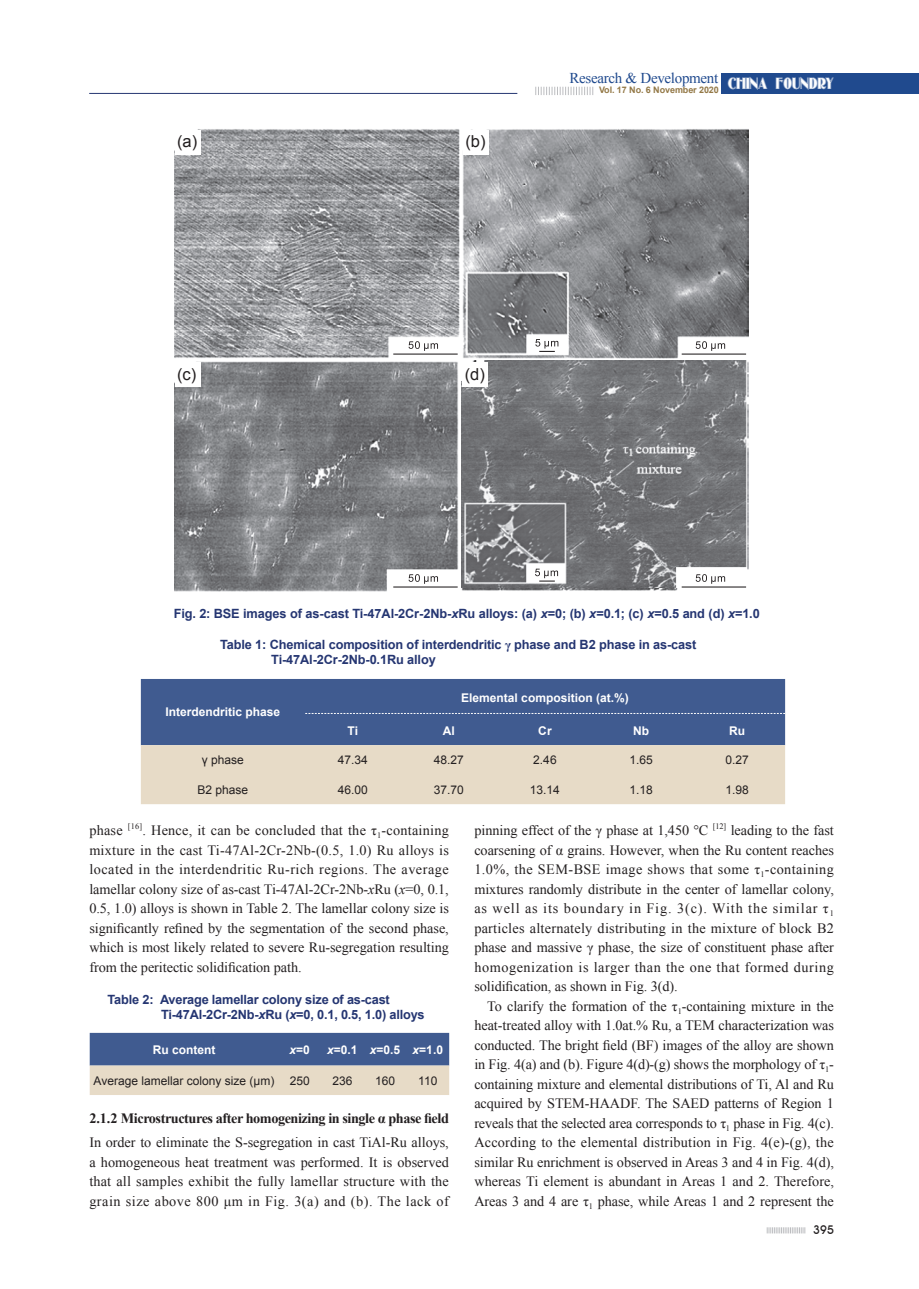
<style>
.page{position:relative;width:919px;height:1289px;background:#fff}
.page>*{position:absolute;margin:0;border:0;box-sizing:border-box;transform-origin:0 0}
.t1{font:16.5px "Arial";color:#231f20}
.t2{font:15.6px "Oldgate Lane Outline";color:#fff}
.t3{font:15px "Times New Roman";letter-spacing:-.02em;color:#204a8e}
.t4{font:14.25px/19.5px "Times New Roman";letter-spacing:-.005em;color:#231f20;text-align:justify}
.t5{font:700 14.25px "Times New Roman";letter-spacing:-.03em;color:#231f20}
.t6{font:700 12.75px/15px "Arial";letter-spacing:-.01em;color:#253672}
.t7{font:12px "Arial";color:#231f20}
.t8{font:700 12px "Arial";color:#fff}
.t9{font:500 12px "Avant Garde IT Cby BT";color:#231f20}
.t10{font:700 9px "Arial";letter-spacing:-.01em;color:#937846}
.t11{font:8.25px "Times New Roman";color:#231f20}
.s1{font-style:italic}
.s2{font-family:"Times New Roman"}
</style>
<div class="page">
<svg style="left:766px;top:1227px;width:39px;height:6px"></svg>
<div style="left:722px;top:73px;width:196px;height:21px;background:#204a8e"></div>
<svg style="left:535px;top:87px;width:58px;height:8px"></svg>
<hr style="left:89px;top:93px;width:428px;height:1px;background:#253672">
<img style="left:174px;top:129px;width:574px;height:463px">
<hr style="left:393px;top:353px;width:64px;height:1px;background:#231f20">
<hr style="left:681px;top:353px;width:65px;height:1px;background:#231f20">
<hr style="left:393px;top:586px;width:64px;height:1px;background:#231f20">
<svg style="left:408px;top:341px;width:30px;height:10px"></svg>
<svg style="left:535px;top:339px;width:23px;height:13px"></svg>
<svg style="left:695px;top:341px;width:30px;height:10px"></svg>
<svg style="left:408px;top:574px;width:30px;height:10px"></svg>
<img style="left:461px;top:361px;width:285px;height:227px">
<svg style="left:695px;top:574px;width:30px;height:10px"></svg>
<hr style="left:681px;top:586px;width:65px;height:1px;background:#231f20">
<svg style="left:535px;top:568px;width:23px;height:13px"></svg>
<svg style="left:141px;top:679px;width:644px;height:125px;background:#8f98aa"></svg>
<svg style="left:90px;top:1032px;width:359px;height:62px;background:#8f98ab"></svg>
<div style="left:175px;top:130px;width:26px;height:25px;background:#fff"></div>
<div style="left:463px;top:130px;width:26px;height:25px;background:#fff"></div>
<div style="left:175px;top:362px;width:26px;height:25px;background:#fff"></div>
<div style="left:462px;top:362px;width:26px;height:25px;background:#fff"></div>
<p class="t1" style="left:177px;top:131px;width:22px">(a)</p>
<p class="t1" style="left:465px;top:131px;width:22px">(b)</p>
<p class="t3" style="left:569px;top:68px;width:150px">Research &amp; Development</p>
<p class="t10" style="left:599px;top:84px;width:121px">Vol. 17 No. 6 November 2020</p>
<p class="t2" style="left:727px;top:75px;width:107px">CHINA FOUNDRY</p>
<p class="t1" style="left:177px;top:363px;width:21px">(c)</p>
<p class="t1" style="left:464px;top:363px;width:22px">(d)</p>
<p class="t6" style="left:174px;top:606px;width:587px">Fig. 2: BSE images of as-cast Ti-47Al-2Cr-2Nb-<span class="s1">x</span>Ru alloys: (a) <span class="s1">x</span>=0; (b) <span class="s1">x</span>=0.1; (c) <span class="s1">x</span>=0.5 and (d) <span class="s1">x</span>=1.0</p>
<p class="t6" style="left:271px;top:637px;width:426px;text-indent:-51px">Table 1: Chemical composition of interdendritic <span class="s2">γ</span> phase and B2 phase in as-cast<br>Ti-47Al-2Cr-2Nb-0.1Ru alloy</p>
<p class="t8" style="left:165px;top:704px;width:116px">Interdendritic phase</p>
<p class="t8" style="left:461px;top:689px;width:169px">Elemental composition (at.%)</p>
<p class="t8" style="left:347px;top:722px;width:12px">Ti</p>
<p class="t8" style="left:443px;top:722px;width:13px">Al</p>
<p class="t8" style="left:538px;top:722px;width:15px">Cr</p>
<p class="t8" style="left:633px;top:722px;width:17px">Nb</p>
<p class="t8" style="left:729px;top:722px;width:17px">Ru</p>
<p class="t7" style="left:202px;top:752px;width:44px">γ phase</p>
<p class="t7" style="left:338px;top:752px;width:32px">47.34</p>
<p class="t7" style="left:434px;top:752px;width:32px">48.27</p>
<p class="t7" style="left:533px;top:752px;width:25px">2.46</p>
<p class="t7" style="left:629px;top:752px;width:25px">1.65</p>
<p class="t7" style="left:725px;top:752px;width:25px">0.27</p>
<p class="t7" style="left:197px;top:781px;width:52px">B2 phase</p>
<p class="t7" style="left:338px;top:781px;width:32px">46.00</p>
<p class="t7" style="left:434px;top:781px;width:32px">37.70</p>
<p class="t7" style="left:530px;top:781px;width:32px">13.14</p>
<p class="t7" style="left:629px;top:781px;width:25px">1.18</p>
<p class="t7" style="left:725px;top:781px;width:25px">1.98</p>
<p class="t4" style="left:89px;top:820px;width:35px">phase</p>
<p class="t11" style="left:128px;top:820px;width:16px">[16]</p>
<p class="t4" style="left:89px;top:820px;width:361px;text-indent:53px">. Hence, it can be concluded that the τ<sub>1</sub>-containing mixture in the cast Ti-47Al-2Cr-2Nb-(0.5, 1.0) Ru alloys is located in the interdendritic Ru-rich regions. The average lamellar colony size of as-cast Ti-47Al-2Cr-2Nb-<span class="s1">x</span>Ru (<span class="s1">x</span>=0, 0.1, 0.5, 1.0) alloys is shown in Table 2. The lamellar colony size is significantly refined by the segmentation of the second phase, which is most likely related to severe Ru-segregation resulting from the peritectic solidification path.</p>
<p class="t4" style="left:474px;top:820px;width:235px">pinning effect of the γ phase at 1,450 °C</p>
<p class="t11" style="left:712px;top:820px;width:15px">[12]</p>
<p class="t4" style="left:474px;top:820px;width:361px;text-indent:256px">leading to the fast coarsening of α grains. However, when the Ru content reaches 1.0%, the SEM-BSE image shows that some τ<sub>1</sub>-containing mixtures randomly distribute in the center of lamellar colony, as well as its boundary in Fig. 3(c). With the similar τ<sub>1 </sub>particles alternately distributing in the mixture of block B2 phase and massive γ phase, the size of constituent phase after homogenization is larger than the one that formed during solidification, as shown in Fig. 3(d).</p>
<p class="t4" style="left:474px;top:996px;width:361px;text-indent:13px">To clarify the formation of the τ<sub>1</sub>-containing mixture in the heat-treated alloy with 1.0at.% Ru, a TEM characterization was conducted. The bright field (BF) images of the alloy are shown in Fig. 4(a) and (b). Figure 4(d)-(g) shows the morphology of τ<sub>1</sub>- containing mixture and elemental distributions of Ti, Al and Ru acquired by STEM-HAADF. The SAED patterns of Region 1 reveals that the selected area corresponds to τ<sub>1</sub> phase in Fig. 4(c).<br>According to the elemental distribution in Fig. 4(e)-(g), the similar Ru enrichment is observed in Areas 3 and 4 in Fig. 4(d), whereas Ti element is abundant in Areas 1 and 2. Therefore, Areas 3 and 4 are τ<sub>1</sub> phase, while Areas 1 and 2 represent the</p>
<p class="t6" style="left:161px;top:992px;width:265px;text-indent:-54px">Table 2: Average lamellar colony size of as-cast<br>Ti-47Al-2Cr-2Nb-<span class="s1">x</span>Ru (<span class="s1">x</span>=0, 0.1, 0.5, 1.0) alloys</p>
<p class="t8" style="left:153px;top:1041px;width:64px">Ru content</p>
<p class="t8" style="left:289px;top:1041px;width:22px"><span class="s1">x</span>=0</p>
<p class="t8" style="left:327px;top:1041px;width:117px"><span class="s1">x</span>=0.1 <span class="s1">x</span>=0.5 <span class="s1">x</span>=1.0</p>
<p class="t7" style="left:94px;top:1072px;width:182px">Average lamellar colony size (μm)</p>
<p class="t7" style="left:290px;top:1072px;width:22px">250</p>
<p class="t7" style="left:332px;top:1072px;width:22px">236</p>
<p class="t7" style="left:375px;top:1072px;width:22px">160</p>
<p class="t7" style="left:418px;top:1072px;width:21px">110</p>
<p class="t5" style="left:89px;top:1108px;width:361px">2.1.2 Microstructures after homogenizing in single α phase field</p>
<p class="t4" style="left:89px;top:1132px;width:361px">In order to eliminate the S-segregation in cast TiAl-Ru alloys, a homogeneous heat treatment was performed. It is observed that all samples exhibit the fully lamellar structure with the grain size above 800 μm in Fig. 3(a) and (b). The lack of</p>
<p class="t9" style="left:813px;top:1222px;width:22px">395</p>
</div>
